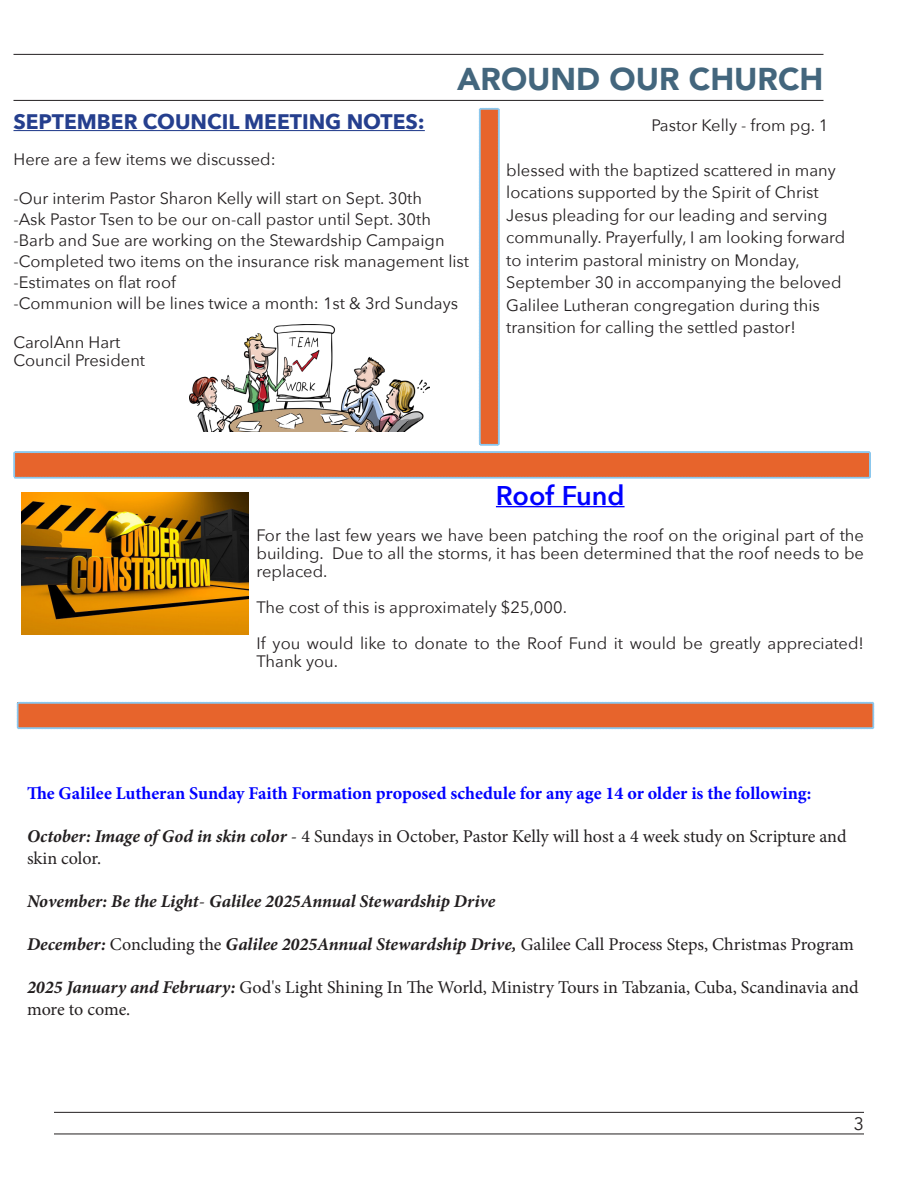
<style>
.page{position:relative;width:918px;height:1188px;background:#fff}
.page>*{position:absolute;margin:0;border:0;box-sizing:border-box;transform-origin:0 0}
.t1{font:900 31.5px "Avenir";color:#43667d}
.t2{font:600 27px "Avenir Next";color:#00f}
.t3{font:700 21px "Avenir Next";color:#253f8e}
.t4{font:18px "Minion Pro";letter-spacing:-.005em;color:#231f20}
.t5{font:700 18px "Minion Pro";color:#00f}
.t6{font:italic 700 18px "Minion Pro";letter-spacing:-.005em;color:#231f20}
.t7{font:18px "Avenir";color:#231f20}
.t8{font:16.5px/22.5px "Avenir Next";color:#231f20}
.s1{font-weight:700;font-style:italic}
.s2{font-weight:400;font-style:normal}
</style>
<div class="page">
<hr style="left:54px;top:1112px;width:810px;height:1px;background:#231f20">
<hr style="left:54px;top:1134px;width:810px;height:1px;background:#231f20">
<hr style="left:14px;top:54px;width:810px;height:1px;background:#231f20">
<hr style="left:14px;top:100px;width:810px;height:1px;background:#231f20">
<svg style="left:13px;top:108px;width:858px;height:371px"></svg>
<img style="left:21px;top:493px;width:228px;height:141px">
<img style="left:190px;top:324px;width:239px;height:108px">
<hr style="left:496px;top:506px;width:129px;height:1px;background:#00f">
<svg style="left:17px;top:702px;width:857px;height:27px;background:#da7145"></svg>
<p class="t1" style="left:457px;top:53px;width:368px">AROUND OUR CHURCH</p>
<p class="t3" style="left:14px;top:103px;width:413px">SEPTEMBER COUNCIL MEETING NOTES:</p>
<p class="t8" style="left:14px;top:147px;width:264px">Here are a few items we discussed:</p>
<p class="t8" style="left:14px;top:186px;width:410px">-Our interim Pastor Sharon Kelly will start on Sept. 30th</p>
<p class="t8" style="left:14px;top:207px;width:419px">-Ask Pastor Tsen to be our on-call pastor until Sept. 30th</p>
<p class="t8" style="left:14px;top:228px;width:433px">-Barb and Sue are working on the Stewardship Campaign</p>
<p class="t8" style="left:14px;top:249px;width:457px">-Completed two items on the insurance risk management list</p>
<p class="t8" style="left:14px;top:270px;width:164px">-Estimates on flat roof</p>
<p class="t8" style="left:14px;top:291px;width:446px">-Communion will be lines twice a month: 1st &amp; 3rd Sundays</p>
<p class="t8" style="left:14px;top:330px;width:108px">CarolAnn Hart</p>
<p class="t8" style="left:14px;top:348px;width:133px">Council President</p>
<p class="t8" style="left:651px;top:113px;width:178px">Pastor Kelly - from pg. 1</p>
<p class="t8" style="left:506px;top:158px;width:331px">blessed with the baptized scattered in many</p>
<p class="t8" style="left:506px;top:181px;width:314px">locations supported by the Spirit of Christ</p>
<p class="t8" style="left:506px;top:203px;width:341px">Jesus pleading for our leading and serving communally. Prayerfully, I am looking forward to interim pastoral ministry on Monday,</p>
<p class="t8" style="left:506px;top:271px;width:337px">September 30 in accompanying the beloved<br>Galilee Lutheran congregation during this</p>
<p class="t8" style="left:506px;top:316px;width:291px">transition for calling the settled pastor!</p>
<p class="t2" style="left:496px;top:472px;width:130px">Roof Fund</p>
<p class="t8" style="left:256px;top:525px;width:609px;line-height:18px;text-align:justify">For the last few years we have been patching the roof on the original part of the building. Due to all the storms, it has been determined that the roof needs to be replaced.</p>
<p class="t8" style="left:256px;top:595px;width:312px">The cost of this is approximately $25,000.</p>
<p class="t8" style="left:256px;top:633px;width:609px;line-height:18px">If you would like to donate to the Roof Fund it would be greatly appreciated!<br>Thank you.</p>
<p class="t5" style="left:27px;top:780px;width:786px">The Galilee Lutheran Sunday Faith Formation proposed schedule for any age 14 or older is the following:</p>
<p class="t4" style="left:27px;top:824px;width:821px"><span class="s1">October: Image of God in skin color</span> - 4 Sundays in October, Pastor Kelly will host a 4 week study on Scripture and</p>
<p class="t4" style="left:27px;top:846px;width:76px">skin color.</p>
<p class="t6" style="left:27px;top:888px;width:470px">November: Be the Light<span class="s2">-</span> Galilee 2025Annual Stewardship Drive</p>
<p class="t4" style="left:27px;top:932px;width:829px"><span class="s1">December:</span> Concluding the <span class="s1">Galilee 2025Annual Stewardship Drive,</span> Galilee Call Process Steps, Christmas Program</p>
<p class="t4" style="left:27px;top:975px;width:833px"><span class="s1">2025 January and February:</span> God's Light Shining In The World, Ministry Tours in Tabzania, Cuba, Scandinavia and</p>
<p class="t4" style="left:27px;top:997px;width:105px">more to come.</p>
<p class="t7" style="left:854px;top:1113px;width:12px">3</p>
</div>
